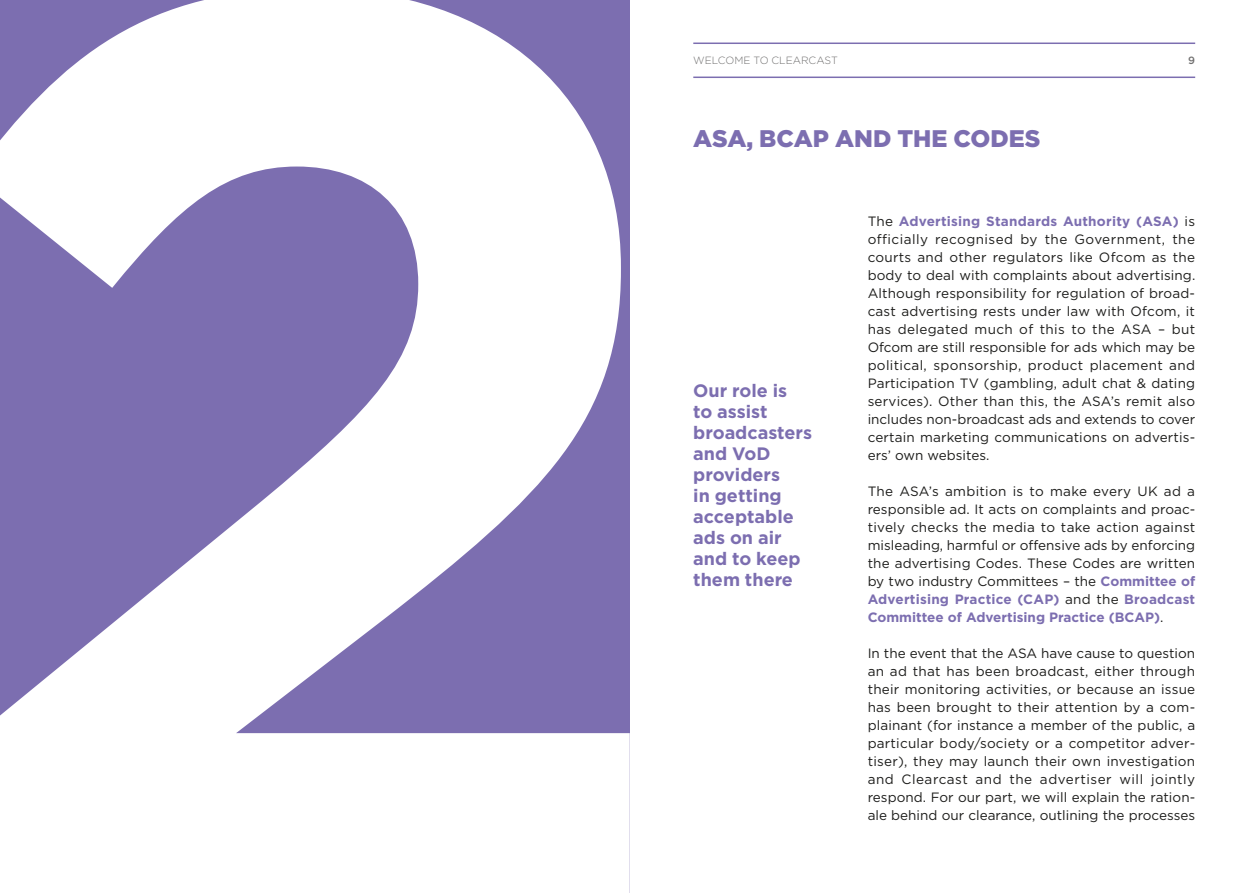
<style>
.page{position:relative;width:1259px;height:893px;background:#fff}
.page>*{position:absolute;margin:0;border:0;box-sizing:border-box;transform-origin:0 0}
.t1{font:700 1290.75px "Gotham";color:#fff}
.t2{font:900 24px "Gotham";color:#7c6eb0}
.t3{font:700 18px/21px "Gotham";color:#7c6eb0}
.t4{font:13.5px/18px "Gotham";color:#1d1d1b;text-align:justify}
.t5{font:300 10.5px "Gotham";color:#706f6f}
.t6{font:500 10.5px "Gotham";color:#706f6f}
.s1{font-weight:700;color:#7c6eb0}
</style>
<div class="page">
<hr style="left:693px;top:43px;width:502px;height:1px;background:#7c6eb0">
<hr style="left:693px;top:77px;width:502px;height:1px;background:#7c6eb0">
<div style="left:0;top:0;width:629px;height:893px;background:#7c6eb0"></div>
<h1 class="t1" style="left:-102px;top:-298px;width:806px">2</h1>
<p class="t5" style="left:693px;top:55px;width:146px">WELCOME TO CLEARCAST</p>
<p class="t6" style="left:1188px;top:54px;width:8px">9</p>
<h2 class="t2" style="left:693px;top:125px;width:349px">ASA, BCAP AND THE CODES</h2>
<h3 class="t3" style="left:693px;top:379px;width:120px">Our role is<br>to assist broadcasters and VoD providers<br>in getting acceptable ads on air and to keep them there</h3>
<p class="t4" style="left:867px;top:212px;width:329px">The <span class="s1">Advertising Standards Authority (ASA)</span> is officially recognised by the Government, the courts and other regulators like Ofcom as the body to deal with complaints about advertising.<br>Although responsibility for regulation of broad&shy;cast advertising rests under law with Ofcom, it has delegated much of this to the ASA – but Ofcom are still responsible for ads which may be political, sponsorship, product placement and Participation TV (gambling, adult chat &amp; dating services). Other than this, the ASA’s remit also includes non-broadcast ads and extends to cover certain marketing communications on advertis&shy;ers’ own websites.</p>
<p class="t4" style="left:867px;top:482px;width:329px">The ASA’s ambition is to make every UK ad a responsible ad. It acts on complaints and proac&shy;tively checks the media to take action against misleading, harmful or offensive ads by enforcing the advertising Codes. These Codes are written by two industry Committees – the <span class="s1">Committee of Advertising Practice (CAP)</span> and the <span class="s1">Broadcast Committee of Advertising Practice (BCAP)</span>.</p>
<p class="t4" style="left:867px;top:644px;width:329px">In the event that the ASA have cause to question an ad that has been broadcast, either through their monitoring activities, or because an issue has been brought to their attention by a com&shy;plainant (for instance a member of the public, a particular body/society or a competitor adver&shy;tiser), they may launch their own investigation and Clearcast and the advertiser will jointly respond. For our part, we will explain the ration&shy;ale behind our clearance, outlining the processes</p>
</div>
